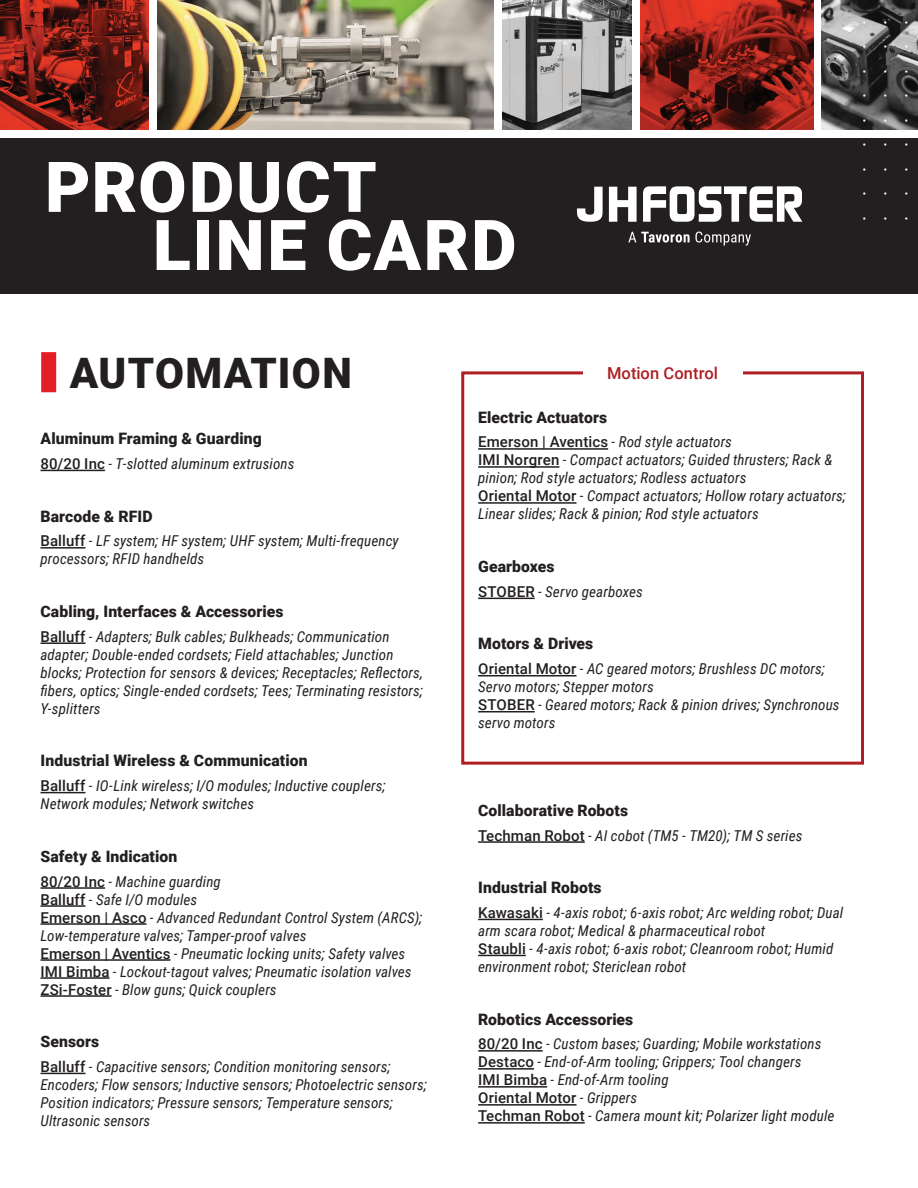
<style>
.page{position:relative;width:918px;height:1188px;background:#fff}
.page>*{position:absolute;margin:0;border:0;box-sizing:border-box;transform-origin:0 0}
.t1{font:900 70.2px/58.2px "Roboto";letter-spacing:.025em;color:#fff}
.t2{font:900 42px "Roboto";letter-spacing:.03em;color:#231f20}
.t3{font:19.5px/21px "Roboto";color:#fff;text-align:justify}
.t4{font:500 16.5px "Roboto";letter-spacing:.005em;color:#ae1e22}
.t5{font:900 15.75px "Roboto";letter-spacing:.005em;color:#231f20}
.t6{font:italic 15px/18px "Roboto Condensed";letter-spacing:.005em;color:#231f20}
.t7{font:500 15px "Roboto";letter-spacing:.01em;color:#231f20}
.s1{font-family:"Roboto";font-weight:500;font-style:normal}
.s2{font-family:"Roboto Condensed";font-weight:400;font-style:italic}
</style>
<div class="page">
<img style="left:640px;top:0;width:173px;height:129px">
<img style="left:157px;top:0;width:337px;height:129px">
<img style="left:0;top:0;width:148px;height:129px">
<img style="left:502px;top:0;width:130px;height:129px">
<img style="left:822px;top:0;width:96px;height:129px">
<div style="left:0;top:138px;width:918px;height:156px;background:#231f20"></div>
<div style="left:41px;top:352px;width:15px;height:40px;background:#e41e25"></div>
<hr style="left:40px;top:470px;width:65px;height:1px;background:#231f20">
<hr style="left:40px;top:547px;width:45px;height:2px;background:#231f20">
<hr style="left:40px;top:642px;width:45px;height:2px;background:#231f20">
<hr style="left:40px;top:792px;width:45px;height:1px;background:#231f20">
<hr style="left:40px;top:887px;width:65px;height:2px;background:#231f20">
<hr style="left:40px;top:905px;width:45px;height:2px;background:#231f20">
<hr style="left:40px;top:923px;width:107px;height:2px;background:#231f20">
<hr style="left:40px;top:959px;width:131px;height:2px;background:#231f20">
<hr style="left:40px;top:977px;width:70px;height:2px;background:#231f20">
<hr style="left:40px;top:995px;width:72px;height:2px;background:#231f20">
<hr style="left:40px;top:1073px;width:45px;height:1px;background:#231f20">
<svg style="left:577px;top:187px;width:26px;height:35px"></svg>
<svg style="left:609px;top:187px;width:28px;height:35px"></svg>
<svg style="left:643px;top:186px;width:159px;height:36px"></svg>
<svg style="left:628px;top:232px;width:123px;height:14px"></svg>
<hr style="left:478px;top:841px;width:107px;height:2px;background:#231f20">
<hr style="left:478px;top:919px;width:65px;height:1px;background:#231f20">
<hr style="left:478px;top:955px;width:48px;height:1px;background:#231f20">
<hr style="left:478px;top:1050px;width:65px;height:2px;background:#231f20">
<hr style="left:478px;top:1068px;width:56px;height:2px;background:#231f20">
<hr style="left:478px;top:1086px;width:69px;height:2px;background:#231f20">
<hr style="left:478px;top:1104px;width:99px;height:2px;background:#231f20">
<hr style="left:478px;top:1122px;width:107px;height:2px;background:#231f20">
<div style="left:461px;top:371px;width:403px;height:394px;border:3px solid #ae1e22"></div>
<div style="left:583px;top:359px;width:160px;height:28px;background:#fff"></div>
<hr style="left:478px;top:448px;width:130px;height:2px;background:#231f20">
<hr style="left:478px;top:466px;width:81px;height:2px;background:#231f20">
<hr style="left:478px;top:502px;width:99px;height:2px;background:#231f20">
<hr style="left:478px;top:598px;width:57px;height:1px;background:#231f20">
<hr style="left:478px;top:675px;width:99px;height:1px;background:#231f20">
<hr style="left:478px;top:711px;width:57px;height:1px;background:#231f20">
<h1 class="t1" style="left:153px;top:155px;width:365px;text-indent:-108px">PRODUCT<br>LINE CARD</h1>
<h3 class="t3" style="left:847px;top:220px;width:202px;rotate:-90deg">. . . . . . . . . . . . . . . . . . . . . . . . . . .</h3>
<h2 class="t2" style="left:70px;top:344px;width:284px">AUTOMATION</h2>
<p class="t5" style="left:40px;top:428px;width:223px">Aluminum Framing &amp; Guarding</p>
<p class="t6" style="left:40px;top:454px;width:255px"><span class="s1">80/20 Inc</span> - T-slotted aluminum extrusions</p>
<p class="t5" style="left:40px;top:505px;width:114px">Barcode &amp; RFID</p>
<p class="t6" style="left:40px;top:531px;width:360px"><span class="s1">Balluff</span> - LF system; HF system; UHF system; Multi-frequency processors; RFID handhelds</p>
<p class="t5" style="left:40px;top:600px;width:244px">Cabling, Interfaces &amp; Accessories</p>
<p class="t6" style="left:40px;top:627px;width:384px"><span class="s1">Balluff</span> - Adapters; Bulk cables; Bulkheads; Communication adapter; Double-ended cordsets; Field attachables; Junction blocks; Protection for sensors &amp; devices; Receptacles; Reflectors, fibers, optics; Single-ended cordsets; Tees; Terminating resistors; Y-splitters</p>
<p class="t5" style="left:40px;top:750px;width:269px">Industrial Wireless &amp; Communication</p>
<p class="t6" style="left:40px;top:776px;width:346px"><span class="s1">Balluff</span> - IO-Link wireless; I/O modules; Inductive couplers;<br>Network modules; Network switches</p>
<p class="t5" style="left:40px;top:845px;width:138px">Safety &amp; Indication</p>
<p class="t6" style="left:40px;top:872px;width:383px"><span class="s1">80/20 Inc</span> - Machine guarding<br><span class="s1">Balluff</span> - Safe I/O modules<br><span class="s1">Emerson | Asco</span> - Advanced Redundant Control System (ARCS); Low-temperature valves; Tamper-proof valves<br><span class="s1">Emerson | Aventics</span> - Pneumatic locking units; Safety valves <span class="s1">IMI Bimba</span> - Lockout-tagout valves; Pneumatic isolation valves <span class="s1">ZSi-Foster</span> - Blow guns; Quick couplers</p>
<p class="t5" style="left:40px;top:1031px;width:60px">Sensors</p>
<p class="t6" style="left:40px;top:1057px;width:388px"><span class="s1">Balluff</span> - Capacitive sensors; Condition monitoring sensors; Encoders; Flow sensors; Inductive sensors; Photoelectric sensors; Position indicators; Pressure sensors; Temperature sensors; Ultrasonic sensors</p>
<p class="t4" style="left:607px;top:362px;width:113px">Motion Control</p>
<p class="t5" style="left:478px;top:406px;width:131px">Electric Actuators</p>
<p class="t6" style="left:478px;top:433px;width:369px"><span class="s1">Emerson | Aventics</span> - Rod style actuators<br><span class="s1">IMI Norgren</span> - Compact actuators; Guided thrusters; Rack &amp; pinion; Rod style actuators; Rodless actuators<br><span class="s1">Oriental Motor</span> - Compact actuators; Hollow rotary actuators; Linear slides; Rack &amp; pinion; Rod style actuators</p>
<p class="t5" style="left:478px;top:555px;width:78px">Gearboxes</p>
<p class="t6" style="left:478px;top:582px;width:166px"><span class="s1">STOBER</span> - Servo gearboxes</p>
<p class="t5" style="left:478px;top:633px;width:117px">Motors &amp; Drives</p>
<p class="t6" style="left:478px;top:659px;width:363px"><span class="s1">Oriental Motor</span> - AC geared motors; Brushless DC motors; Servo motors; Stepper motors<br><span class="s1">STOBER</span> - Geared motors; Rack &amp; pinion drives; Synchronous servo motors</p>
<p class="t5" style="left:478px;top:799px;width:152px">Collaborative Robots</p>
<p class="t6" style="left:478px;top:826px;width:326px"><span class="s1">Techman Robot</span> - AI cobot (TM5 - TM20); TM S series</p>
<p class="t5" style="left:478px;top:877px;width:125px">Industrial Robots</p>
<p class="t6" style="left:478px;top:903px;width:367px"><span class="s1">Kawasaki</span> - 4-axis robot; 6-axis robot; Arc welding robot; Dual arm scara robot; Medical &amp; pharmaceutical robot<br><span class="s1">Staubli</span> - 4-axis robot; 6-axis robot; Cleanroom robot; Humid environment robot; Stericlean robot</p>
<p class="t5" style="left:478px;top:1008px;width:157px">Robotics Accessories</p>
<p class="t6" style="left:478px;top:1034px;width:345px"><span class="s1">80/20 Inc</span> - Custom bases; Guarding; Mobile workstations<br><span class="s1">Destaco</span> - End-of-Arm tooling; Grippers; Tool changers<br><span class="s1">IMI Bimba</span> - End-of-Arm tooling</p>
<p class="t7" style="left:478px;top:1088px;width:161px">Oriental Motor <span class="s2">- Grippers</span></p>
<p class="t6" style="left:478px;top:1106px;width:358px"><span class="s1">Techman Robot</span> - Camera mount kit; Polarizer light module</p>
</div>
